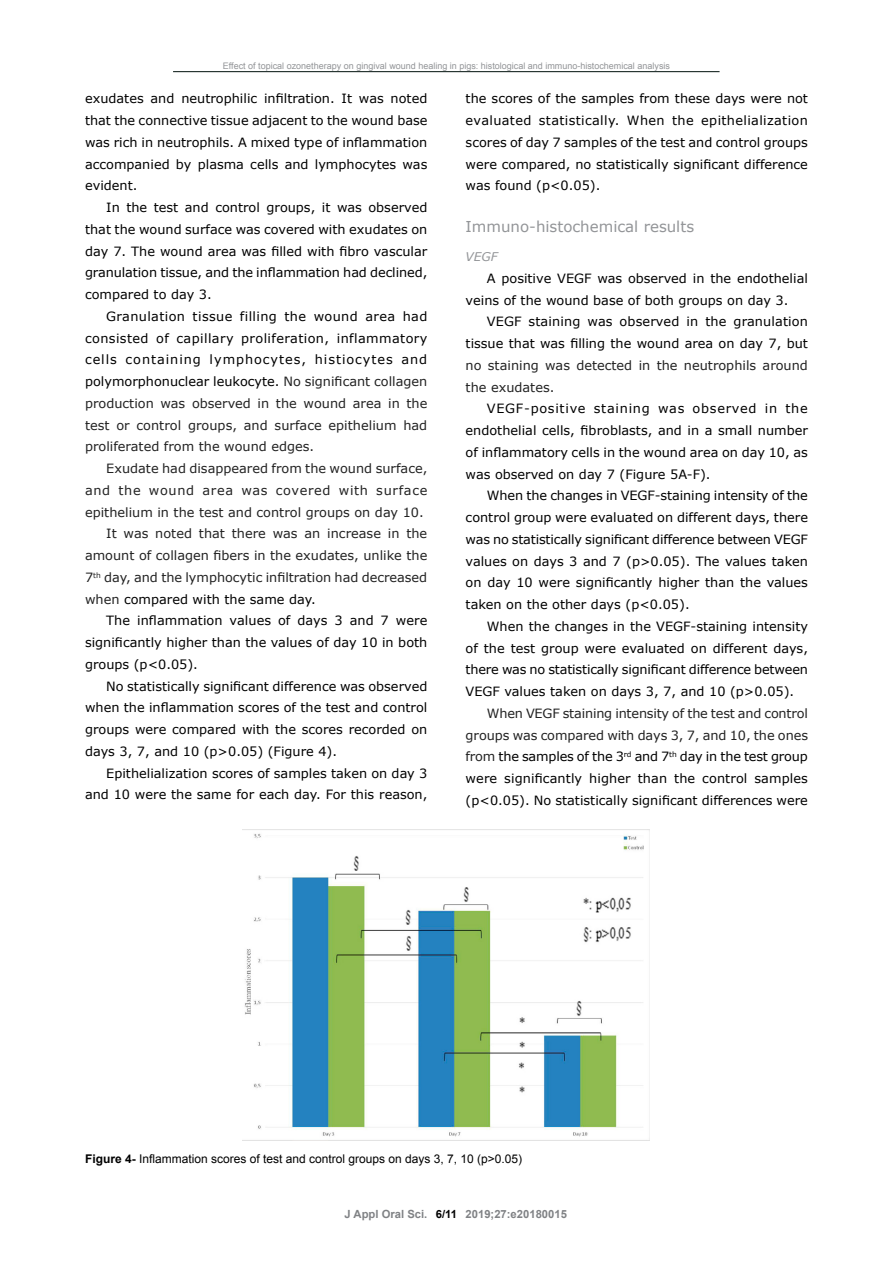
<style>
.page{position:relative;width:893px;height:1263px;background:#fff}
.page>*{position:absolute;margin:0;border:0;box-sizing:border-box;transform-origin:0 0}
.t1{font:15px "Verdana";color:#939598}
.t2{font:12.75px/21.8px "Verdana";color:#000;text-align:justify}
.t3{font:12.75px/21.8px "Verdana";color:#222}
.t4{font:12.75px "Verdana";letter-spacing:.055em;color:#222}
.t5{font:12px "Arial";color:#000}
.t6{font:italic 12px "Verdana";color:#939598}
.t7{font:700 11.25px "Arial";color:#808285}
.t8{font:9px "Arial";color:#939598}
.s1{color:#222}
.s2{font-weight:700}
.s3{color:#000}
</style>
<div class="page">
<hr style="left:173px;top:71px;width:547px;height:1px;background:#00110d">
<img style="left:245px;top:833px;width:399px;height:304px">
<p class="t8" style="left:223px;top:60px;width:449px">Effect of topical ozonetherapy on gingival wound healing in pigs: histological and immuno-histochemical analysis</p>
<p class="t2" style="left:85px;top:88px;width:344px">exudates and neutrophilic infiltration. It was noted that the connective tissue adjacent to the wound base was rich in neutrophils. A mixed type of inflammation accompanied by plasma cells and lymphocytes was evident.</p>
<p class="t2" style="left:85px;top:196px;width:344px;text-indent:21px">In the test and control groups, it was observed that the wound surface was covered with exudates on day 7. The wound area was filled with fibro vascular granulation tissue, and the inflammation had declined, compared to day 3.</p>
<p class="t2" style="left:85px;top:305px;width:344px;text-indent:21px">Granulation tissue filling the wound area had consisted of capillary proliferation, inflammatory cells containing lymphocytes, histiocytes and polymorphonuclear leukocyte. <span class="s1">No significant collagen production was observed in the wound area in the test or control groups, and surface epithelium had proliferated from the wound edges.</span></p>
<p class="t3" style="left:106px;top:457px;width:323px">Exudate had disappeared from the wound surface,</p>
<p class="t4" style="left:85px;top:481px;width:344px">and the wound area was covered with surface</p>
<p class="t3" style="left:85px;top:501px;width:340px">epithelium in the test and control groups on day 10.</p>
<p class="t3" style="left:106px;top:523px;width:323px">It was noted that there was an increase in the</p>
<p class="t3" style="left:85px;top:544px;width:344px">amount of collagen fibers in the exudates, unlike the</p>
<p class="t3" style="left:85px;top:566px;width:344px">7<sup>th</sup> day, and the lymphocytic infiltration had decreased</p>
<p class="t2" style="left:85px;top:588px;width:232px"><span class="s1">when</span> compared with the same day.</p>
<p class="t2" style="left:106px;top:610px;width:323px">The inflammation values of days 3 and 7 were</p>
<p class="t2" style="left:85px;top:631px;width:344px">significantly higher than the values of day 10 in both</p>
<p class="t2" style="left:85px;top:653px;width:114px">groups (p&lt;0.05).</p>
<p class="t2" style="left:106px;top:675px;width:323px">No statistically significant difference was observed</p>
<p class="t2" style="left:85px;top:697px;width:344px">when the inflammation scores of the test and control</p>
<p class="t2" style="left:85px;top:718px;width:344px">groups were compared with the scores recorded on</p>
<p class="t2" style="left:85px;top:740px;width:254px">days 3, 7, and 10 (p&gt;0.05) (Figure 4).</p>
<p class="t2" style="left:106px;top:762px;width:323px">Epithelialization scores of samples taken on day 3</p>
<p class="t2" style="left:85px;top:784px;width:344px">and 10 were the same for each day. For this reason,</p>
<p class="t2" style="left:466px;top:88px;width:344px">the scores of the samples from these days were not evaluated statistically. When the epithelialization scores of day 7 samples of the test and control groups were compared, no statistically significant difference was found (p&lt;0.05).</p>
<p class="t1" style="left:466px;top:217px;width:230px">Immuno-histochemical results</p>
<p class="t6" style="left:466px;top:248px;width:33px">VEGF</p>
<p class="t2" style="left:466px;top:267px;width:344px;text-indent:21px">A positive VEGF was observed in the endothelial veins of the wound base of both groups on day 3.</p>
<p class="t2" style="left:466px;top:311px;width:344px;text-align:right">VEGF staining was observed in the granulation tissue that was filling the wound area on day 7, but</p>
<p class="t3" style="left:466px;top:354px;width:344px">no staining was detected in the neutrophils around the exudates.</p>
<p class="t2" style="left:466px;top:398px;width:344px;text-indent:21px">VEGF-positive staining was observed in the endothelial cells, fibroblasts, and in a small number of inflammatory cells in the wound area on day 10, as was observed on day 7 (Figure 5A-F).</p>
<p class="t2" style="left:466px;top:485px;width:344px;text-indent:21px">When the changes in VEGF-staining intensity of the control group were evaluated on different days, there was no statistically significant difference between VEGF values on days 3 and 7 (p&gt;0.05). The values taken on day 10 were significantly higher than the values taken on the other days (p&lt;0.05).</p>
<p class="t2" style="left:466px;top:615px;width:344px;text-indent:21px">When the changes in the VEGF-staining intensity of the test group were evaluated on different days, there was no statistically significant difference between VEGF values taken on days 3, 7, and 10 (p&gt;0.05).</p>
<p class="t2" style="left:466px;top:702px;width:344px;text-indent:21px"><span class="s1">When VEGF staining intensity of the test and control groups was compared with days 3, 7, and 10, the ones from</span> the samples of the 3<sup>rd</sup> and 7<sup>th</sup> day in the test group were significantly higher than the control samples (p&lt;0.05). No statistically significant differences were</p>
<p class="t5" style="left:85px;top:1150px;width:439px"><span class="s2">Figure 4-</span> Inflammation scores of test and control groups on days 3, 7, 10 (p&gt;0.05)</p>
<p class="t7" style="left:345px;top:1206px;width:224px">J Appl Oral Sci. <span class="s3">6/11</span> 2019;27:e20180015</p>
</div>
